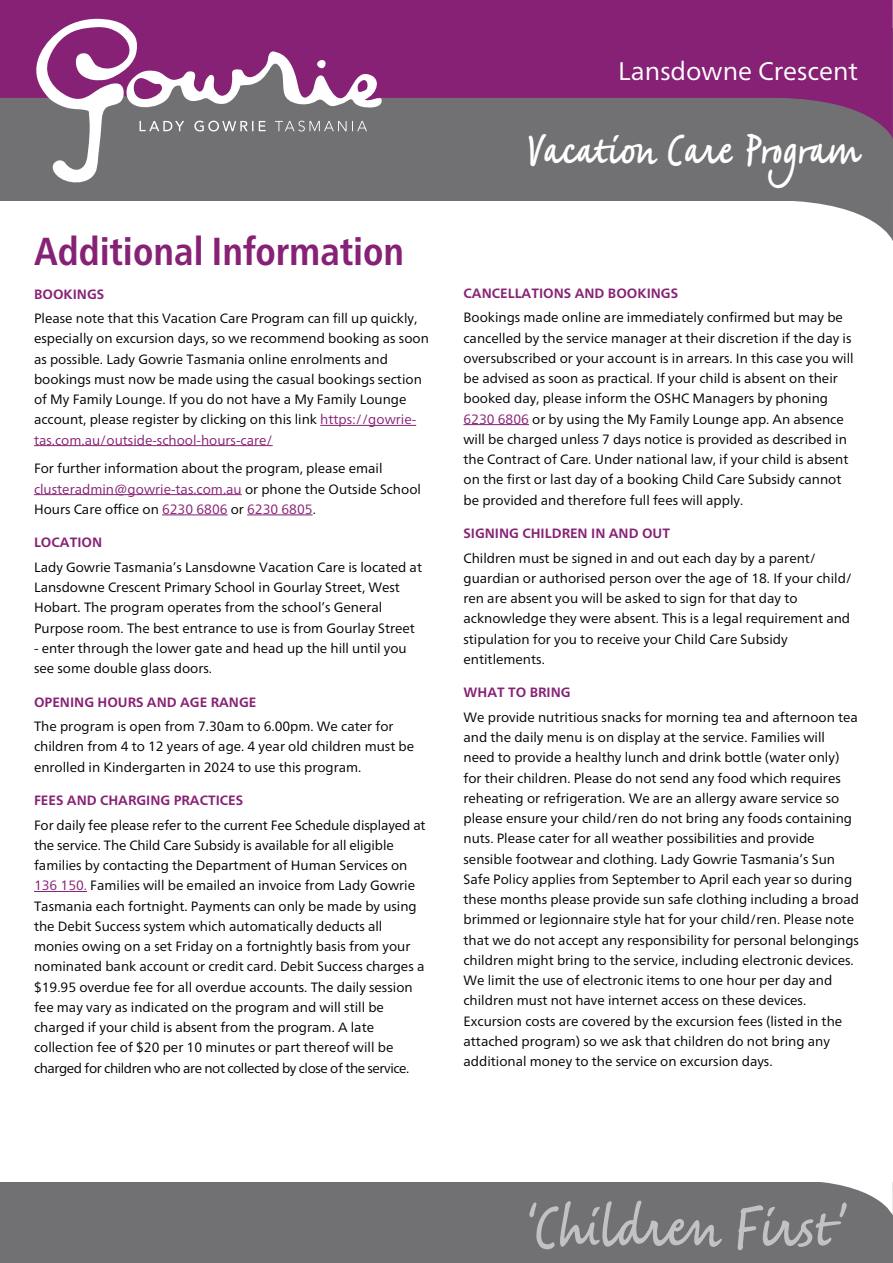
<style>
.page{position:relative;width:893px;height:1263px;background:#fff}
.page>*{position:absolute;margin:0;border:0;box-sizing:border-box;transform-origin:0 0}
.t1{font:45px "Saltbush";color:#fff}
.t2{font:700 condensed 39px "Frutiger Neue LT";color:#872175}
.t3{font:25.5px "Frutiger Neue LT";color:#fff}
.t4{font:13.5px/20.2px "Frutiger Neue LT";color:#000}
.t5{font:700 13.5px "Frutiger Neue LT";color:#872175}
.s1{color:#872175}
</style>
<div class="page">
<svg style="left:794px;top:201px;width:99px;height:40px"></svg>
<div style="left:0;top:28px;width:893px;height:173px;background:#717073"></div>
<div style="left:0;top:1182px;width:893px;height:81px;background:#717073"></div>
<div style="left:0;top:0;width:378px;height:98px;background:#872175"></div>
<svg style="left:28px;top:18px;width:350px;height:165px"></svg>
<svg style="left:378px;top:0;width:515px;height:139px;fill:#872175"></svg>
<svg style="left:821px;top:1182px;width:72px;height:33px"></svg>
<svg style="left:529px;top:1200px;width:318px;height:50px"></svg>
<hr style="left:320px;top:425px;width:96px;height:1px;background:#872175">
<hr style="left:34px;top:445px;width:239px;height:1px;background:#872175">
<hr style="left:34px;top:494px;width:208px;height:1px;background:#872175">
<hr style="left:162px;top:514px;width:66px;height:1px;background:#872175">
<hr style="left:247px;top:514px;width:66px;height:1px;background:#872175">
<hr style="left:34px;top:891px;width:53px;height:1px;background:#872175">
<hr style="left:463px;top:424px;width:66px;height:1px;background:#872175">
<h2 class="t2" style="left:34px;top:228px;width:372px">Additional Information</h2>
<p class="t5" style="left:34px;top:286px;width:72px">BOOKINGS</p>
<p class="t4" style="left:34px;top:308px;width:396px">Please note that this Vacation Care Program can fill up quickly, especially on excursion days, so we recommend booking as soon as possible. Lady Gowrie Tasmania online enrolments and bookings must now be made using the casual bookings section of My Family Lounge. If you do not have a My Family Lounge account, please register by clicking on this link <span class="s1">https://gowrie&shy;tas.com.au/outside-school-hours-care/</span></p>
<p class="t4" style="left:34px;top:458px;width:388px">For further information about the program, please email <span class="s1">clusteradmin@gowrie-tas.com.au</span> or phone the Outside School<br>Hours Care office on <span class="s1">6230 6806</span> or <span class="s1">6230 6805</span>.</p>
<p class="t5" style="left:34px;top:535px;width:70px">LOCATION</p>
<p class="t4" style="left:34px;top:557px;width:390px">Lady Gowrie Tasmania’s Lansdowne Vacation Care is located at Lansdowne Crescent Primary School in Gourlay Street, West Hobart. The program operates from the school’s General Purpose room. The best entrance to use is from Gourlay Street</p>
<p class="t4" style="left:34px;top:638px;width:374px">- enter through the lower gate and head up the hill until you see some double glass doors.</p>
<p class="t5" style="left:34px;top:694px;width:224px">OPENING HOURS AND AGE RANGE</p>
<p class="t4" style="left:34px;top:716px;width:382px">The program is open from 7.30am to 6.00pm. We cater for children from 4 to 12 years of age. 4 year old children must be enrolled in Kindergarten in 2024 to use this program.</p>
<p class="t5" style="left:34px;top:792px;width:211px">FEES AND CHARGING PRACTICES</p>
<p class="t4" style="left:34px;top:815px;width:393px">For daily fee please refer to the current Fee Schedule displayed at the service. The Child Care Subsidy is available for all eligible families by contacting the Department of Human Services on <span class="s1">136 150.</span> Families will be emailed an invoice from Lady Gowrie Tasmania each fortnight. Payments can only be made by using the Debit Success system which automatically deducts all monies owing on a set Friday on a fortnightly basis from your nominated bank account or credit card. Debit Success charges a $19.95 overdue fee for all overdue accounts. The daily session fee may vary as indicated on the program and will still be charged if your child is absent from the program. A late collection fee of $20 per 10 minutes or part thereof will be charged for children who are not collected by close of the service.</p>
<h3 class="t3" style="left:618px;top:56px;width:241px">Lansdowne Crescent</h3>
<h1 class="t1" style="left:527px;top:121px;width:333px">Vacation Care Program</h1>
<p class="t5" style="left:463px;top:285px;width:216px">CANCELLATIONS AND BOOKINGS</p>
<p class="t4" style="left:463px;top:307px;width:392px">Bookings made online are immediately confirmed but may be cancelled by the service manager at their discretion if the day is oversubscribed or your account is in arrears. In this case you will be advised as soon as practical. If your child is absent on their booked day, please inform the OSHC Managers by phoning <span class="s1">6230 6806</span> or by using the My Family Lounge app. An absence will be charged unless 7 days notice is provided as described in the Contract of Care. Under national law, if your child is absent on the first or last day of a booking Child Care Subsidy cannot be provided and therefore full fees will apply.</p>
<p class="t5" style="left:463px;top:525px;width:208px">SIGNING CHILDREN IN AND OUT</p>
<p class="t4" style="left:463px;top:548px;width:390px">Children must be signed in and out each day by a parent/ guardian or authorised person over the age of 18. If your child/ ren are absent you will be asked to sign for that day to acknowledge they were absent. This is a legal requirement and stipulation for you to receive your Child Care Subsidy entitlements.</p>
<p class="t5" style="left:463px;top:685px;width:109px">WHAT TO BRING</p>
<p class="t4" style="left:463px;top:707px;width:397px">We provide nutritious snacks for morning tea and afternoon tea and the daily menu is on display at the service. Families will need to provide a healthy lunch and drink bottle (water only) for their children. Please do not send any food which requires reheating or refrigeration. We are an allergy aware service so please ensure your child/ren do not bring any foods containing nuts. Please cater for all weather possibilities and provide sensible footwear and clothing. Lady Gowrie Tasmania’s Sun Safe Policy applies from September to April each year so during these months please provide sun safe clothing including a broad brimmed or legionnaire style hat for your child/ren. Please note that we do not accept any responsibility for personal belongings children might bring to the service, including electronic devices.<br>We limit the use of electronic items to one hour per day and children must not have internet access on these devices.<br>Excursion costs are covered by the excursion fees (listed in the attached program) so we ask that children do not bring any additional money to the service on excursion days.</p>
</div>
